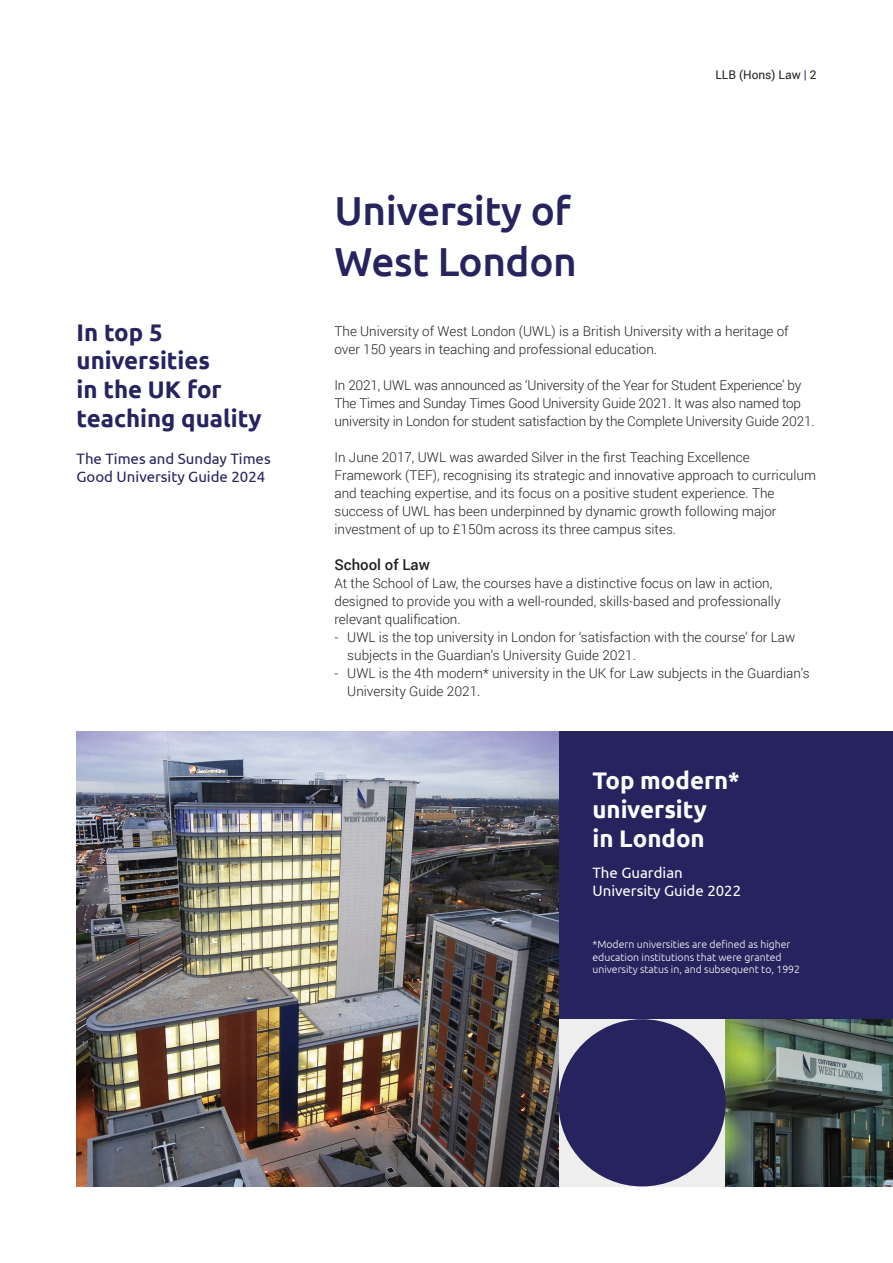
<style>
.page{position:relative;width:893px;height:1263px;background:#fff}
.page>*{position:absolute;margin:0;border:0;box-sizing:border-box;transform-origin:0 0}
.t1{font:500 40.5px/51px "Ubuntu";letter-spacing:-.01em;color:#27235f}
.t2{font:700 24px/28.8px "Ubuntu";color:#27235f}
.t3{font:700 24px/28.8px "Ubuntu";color:#fff}
.t4{font:15px/18px "Ubuntu";color:#27235f}
.t5{font:15px/18px "Ubuntu";color:#fff}
.t6{font:500 15px "Roboto";color:#231f20}
.t7{font:300 13.5px/18px "Roboto";color:#231f20}
.t8{font:12px "Roboto";color:#231f20}
.t9{font:300 10.5px/12.6px "Ubuntu";color:#fff}
.s1{color:#27235f}
</style>
<div class="page">
<div style="left:558px;top:1019px;width:168px;height:167px;background:#eeeeef"></div>
<div style="left:558px;top:731px;width:335px;height:288px;background:#27235f"></div>
<img style="left:77px;top:731px;width:481px;height:455px">
<img style="left:726px;top:1019px;width:167px;height:167px">
<div style="left:558px;top:1019px;width:168px;height:167px;background:#27235f;border-radius:50%"></div>
<h2 class="t2" style="left:77px;top:317px;width:187px">In top 5 universities<br>in the UK for teaching quality</h2>
<p class="t4" style="left:77px;top:449px;width:196px">The Times and Sunday Times<br>Good University Guide 2024</p>
<h1 class="t1" style="left:334px;top:184px;width:244px">University of<br>West London</h1>
<p class="t8" style="left:715px;top:67px;width:102px">LLB (Hons) Law <span class="s1">|</span> 2</p>
<p class="t7" style="left:334px;top:322px;width:456px">The University of West London (UWL) is a British University with a heritage of over 150 years in teaching and professional education.</p>
<p class="t7" style="left:334px;top:376px;width:482px">In 2021, UWL was announced as ‘University of the Year for Student Experience’ by<br>The Times and Sunday Times Good University Guide 2021. It was also named top university in London for student satisfaction by the Complete University Guide 2021.</p>
<p class="t7" style="left:334px;top:448px;width:483px">In June 2017, UWL was awarded Silver in the first Teaching Excellence Framework (TEF), recognising its strategic and innovative approach to curriculum and teaching expertise, and its focus on a positive student experience. The success of UWL has been underpinned by dynamic growth following major investment of up to £150m across its three campus sites.</p>
<p class="t6" style="left:334px;top:554px;width:97px">School of Law</p>
<p class="t7" style="left:334px;top:574px;width:448px">At the School of Law, the courses have a distinctive focus on law in action, designed to provide you with a well-rounded, skills-based and professionally relevant qualification.</p>
<p class="t7" style="left:347px;top:628px;width:450px;text-indent:-13px">- UWL is the top university in London for ‘satisfaction with the course’ for Law subjects in the Guardian’s University Guide 2021.</p>
<p class="t7" style="left:347px;top:664px;width:464px;text-indent:-13px">- UWL is the 4th modern* university in the UK for Law subjects in the Guardian’s<br>University Guide 2021.</p>
<h2 class="t3" style="left:592px;top:766px;width:149px">Top modern* university<br>in London</h2>
<p class="t5" style="left:592px;top:863px;width:150px">The Guardian<br>University Guide 2022</p>
<p class="t9" style="left:592px;top:938px;width:209px">*Modern universities are defined as higher education institutions that were granted university status in, and subsequent to, 1992</p>
</div>
